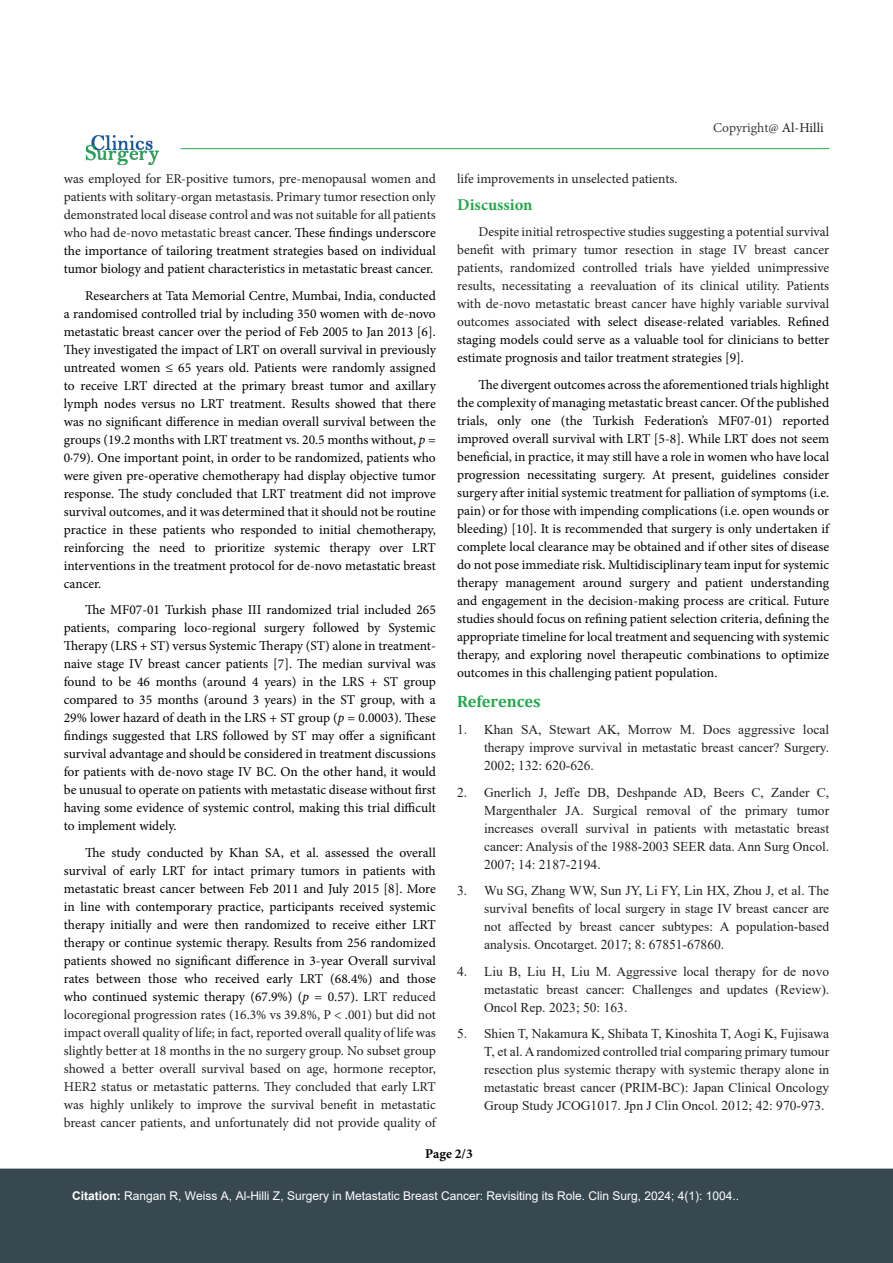
<style>
.page{position:relative;width:893px;height:1263px;background:#fff}
.page>*{position:absolute;margin:0;border:0;box-sizing:border-box;transform-origin:0 0}
.t1{font:700 16.5px "Minion Pro";color:#25a84e}
.t2{font:700 16.5px "Cambria";color:#25a84e}
.t3{font:13.5px/18px "Minion Pro";color:#000;text-align:justify}
.t4{font:13.5px/18px "Times New Roman";color:#231f20;text-align:justify}
.t5{font:13.5px/18px "Minion Pro";color:#231f20;text-align:justify}
.t6{font:13.5px "Minion Pro";color:#3e3e3f}
.t7{font:700 13.5px "Minion Pro";color:#000}
.t8{font:12px "Arial";color:#fff}
.s1{color:#000}
.s2{font-style:italic}
.s3{color:#231f20}
.s4{font-weight:700}
</style>
<div class="page">
<hr style="left:181px;top:148px;width:648px;height:1px;background:#25a84e">
<div style="left:0;top:1168px;width:893px;height:95px;background:#374850"></div>
<img style="left:85px;top:135px;width:96px;height:30px">
<p class="t5" style="left:64px;top:170px;width:374px">was employed for ER-positive tumors, pre-menopausal women and patients with solitary-organ metastasis. Primary tumor resection only demonstrated local disease control and was not suitable for all patients who had de-novo metastatic breast c<span class="s1">ancer. These findings underscore the importance of tailoring treatment strategies based on individual tumor biology and patient characteristics in metastatic breast cancer.</span></p>
<p class="t3" style="left:64px;top:286px;width:374px;text-indent:21px">Researchers at Tata Memorial Centre, Mumbai, India, conducted a randomised controlled trial by including 350 women with de-novo metastatic breast cancer over the period of Feb 2005 to Jan 2013 [6].<br>They investigated the impact of LRT on overall survival in previously untreated women ≤ 65 years old. Patients were randomly assigned to receive LRT directed at the primary breast tumor and axillary lymph nodes versus no LRT treatment. Results showed that there was no significant difference in median overall survival between the groups (19.2 months with LRT treatment vs. 20.5 months without, <span class="s2">p</span> = 0·79). One important point, in order to be randomized, patients who were given pre-operative chemotherapy had display objective tumor response. The study concluded that LRT treatment did not improve survival outcomes, and it was determined that it should not be routine practice in these patients who responded to initial chemotherapy, reinforcing the need to prioritize systemic therapy over LRT interventions in the treatment protocol for de-novo metastatic breast cancer.</p>
<p class="t3" style="left:64px;top:601px;width:374px;text-indent:21px">The MF07-01 Turkish phase III randomized trial included 265 patients, comparing loco-regional surgery followed by Systemic Therapy (LRS + ST) versus Systemic Therapy (ST) alone in treatment&shy;naive stage IV breast cancer patients [7]. The median survival was found to be 46 months (around 4 years) in the LRS + ST group compared to 35 months (around 3 years) in the ST group, with a 29% lower hazard of death in the LRS + ST group (<span class="s2">p</span> = 0.0003). These findings suggested that LRS followed by ST may offer a significant survival advantage and should be considered in treatment discussions for patients with de-novo stage IV BC. On the other hand, it would be unusual to operate on patients with metastatic disease without first having some evidence of systemic control, making this trial difficult to implement widely.</p>
<p class="t3" style="left:64px;top:843px;width:374px;text-indent:21px">The study conducted by Khan SA, et al. assessed the overall survival of early LRT for intact primary tumors in patients with metastatic breast cancer between Feb 2011 and July 2015 [8]. More in line with contemporary practice, participants received systemic therapy initially and were then randomized to receive either LRT therapy or continue systemic therapy. Results from 256 randomized patients showed no significant difference in 3-year Overall survival rates between those who received early LRT (68.4%) and those who continued systemic therapy (67.9%) (<span class="s2">p</span> = 0.57). L<span class="s3">RT reduced locoregional progression rates (16.3% vs 39.8%, P &lt; .001) but did not impact overall quality of life; in fact, reported overall quality of life was slightly better at 18 months in the no surgery group. No subset group showed a better overall survival based on age, hormone receptor, HER2 status or metastatic patterns. They concluded that early LRT was highly unlikely to improve the survival benefit in metastatic breast cancer patients, and unfortunately did not provide quality of</span></p>
<p class="t6" style="left:713px;top:119px;width:112px">Copyright@ <span class="s3">Al-Hilli</span></p>
<p class="t5" style="left:457px;top:170px;width:222px">life improvements in unselected patients.</p>
<p class="t1" style="left:457px;top:193px;width:77px">Discussion</p>
<p class="t5" style="left:457px;top:223px;width:374px;text-indent:21px">Despite initial retrospective studies suggesting a potential survival benefit with primary tumor resection in stage IV breast cancer patients, randomized controlled trials have yielded unimpressive results, necessitating a reevaluation of its clinical utility. Patients with de-novo metastatic breast cancer have highly variable survival outcomes associated <span class="s1">with select disease-related variables. Refined staging models could serve as a valuable tool for clinicians to better estimate prognosis and tailor treatment strategies [9].</span></p>
<p class="t3" style="left:457px;top:375px;width:374px;text-indent:21px">The divergent outcomes across the aforementioned trials highlight the complexity of managing metastatic breast cancer. Of the published trials, only one (the Turkish Federation’s MF07-01) reported improved overall survival with LRT [5-8]. While LRT does not seem beneficial, in practice, it may still have a role in women who have local progression necessitating surgery. At present, guidelines consider surgery after initial systemic treatment for palliation of symptoms (i.e. pain) or for those with impending complications (i.e. open wounds or bleeding) [10]. It is recommended that surgery is only undertaken if complete local clearance may be obtained and if other sites of disease do not pose immediate risk. Multidisciplinary team input for systemic therapy management around surgery and patient understanding and engagement in the decision-making process are critical. Future studies should focus on refining patient selection criteria, defining the appropriate timeline for local treatment and sequencing with systemic therapy, and exploring novel therapeutic combinations to optimize outcomes in this challenging patient population.</p>
<p class="t2" style="left:457px;top:690px;width:85px">References</p>
<p class="t4" style="left:484px;top:720px;width:347px;text-indent:-27px">1. Khan SA, Stewart AK, Morrow M. Does aggressive local therapy improve survival in metastatic breast cancer? Surgery.<br>2002; 132: 620-626.</p>
<p class="t4" style="left:484px;top:782px;width:347px;text-indent:-27px">2. Gnerlich J, Jeffe DB, Deshpande AD, Beers C, Zander C, Margenthaler JA. Surgical removal of the primary tumor increases overall survival in patients with metastatic breast cancer: Analysis of the 1988-2003 SEER data. Ann Surg Oncol.<br>2007; 14: 2187-2194.</p>
<p class="t4" style="left:484px;top:881px;width:347px;text-indent:-27px">3. Wu SG, Zhang WW, Sun JY, Li FY, Lin HX, Zhou J, et al. The survival benefits of local surgery in stage IV breast cancer are not affected by breast cancer subtypes: A population-based analysis. Oncotarget. 2017; 8: 67851-67860.</p>
<p class="t4" style="left:484px;top:961px;width:347px;text-indent:-27px">4. Liu B, Liu H, Liu M. Aggressive local therapy for de novo metastatic breast cancer: Challenges and updates (Review).<br>Oncol Rep. 2023; 50: 163.</p>
<p class="t4" style="left:484px;top:1024px;width:347px;text-indent:-27px">5. Shien T, Nakamura K, Shibata T, Kinoshita T, Aogi K, Fujisawa T, et al. A randomized controlled trial comparing primary tumour resection plus systemic therapy with systemic therapy alone in metastatic breast cancer (PRIM-BC): Japan Clinical Oncology Group Study JCOG1017. Jpn J Clin Oncol. 2012; 42: 970-973.</p>
<p class="t7" style="left:425px;top:1144px;width:49px">Page 2/3</p>
<p class="t8" style="left:72px;top:1187px;width:668px"><span class="s4">Citation:</span> Rangan R, Weiss A, Al-Hilli Z, Surgery in Metastatic Breast Cancer: Revisiting its Role. Clin Surg, 2024; 4(1): 1004..</p>
</div>
